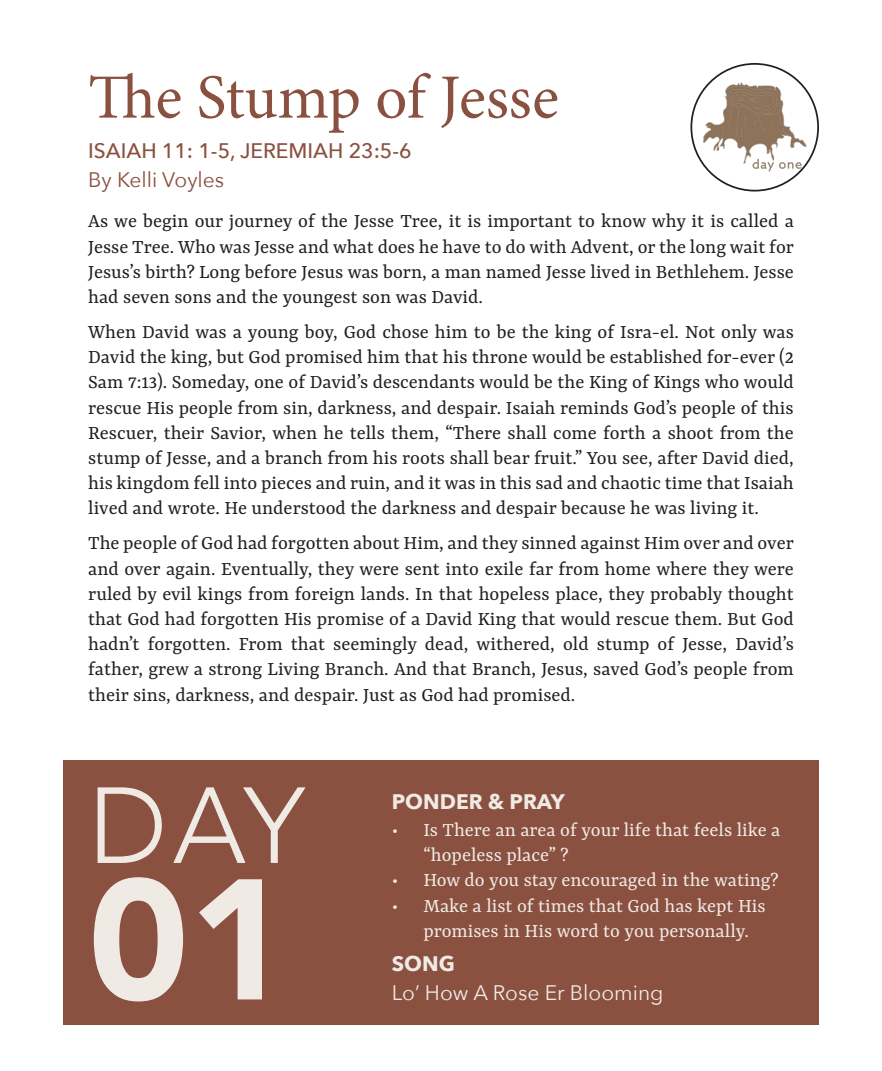
<style>
.page{position:relative;width:882px;height:1071px;background:#fff}
.page>*{position:absolute;margin:0;border:0;box-sizing:border-box;transform-origin:0 0}
.t1{font:900 169.75px "Avenir";color:#f0eae5}
.t2{font:300 106.75px "Avenir";color:#f0eae5}
.t3{font:63px "Minion Pro";letter-spacing:-.01em;color:#8a5040}
.t4{font:21px/25.2px "Yrsa";color:#231f20;text-align:justify}
.t5{font:21px/25.2px "Yrsa";color:#f0eae5}
.t6{font:500 21px "Avenir Next";color:#8a5040}
.t7{font:21px "Avenir Next";color:#f0eae5}
.t8{font:700 21px "Avenir Next";color:#f0eae5}
.t9{font:21px "Avenir Next";color:#8a5040}
</style>
<div class="page">
<div style="left:63px;top:760px;width:756px;height:264px;background:#8a5040"></div>
<img style="left:703px;top:83px;width:103px;height:89px">
<p class="t3" style="left:88px;top:55px;width:472px">The Stump of Jesse</p>
<p class="t6" style="left:88px;top:133px;width:325px">ISAIAH 11: 1-5, JEREMIAH 23:5-6</p>
<p class="t9" style="left:88px;top:162px;width:138px">By Kelli Voyles</p>
<p class="t4" style="left:88px;top:210px;width:707px">As we begin our journey of the Jesse Tree, it is important to know why it is called a Jesse Tree. Who was Jesse and what does he have to do with Advent, or the long wait for Jesus’s birth? Long before Jesus was born, a man named Jesse lived in Bethlehem. Jesse had seven sons and the youngest son was David.</p>
<p class="t4" style="left:88px;top:320px;width:707px">When David was a young boy, God chose him to be the king of Isra-el. Not only was David the king, but God promised him that his throne would be established for-ever (2<br>Sam 7:13). Someday, one of David’s descendants would be the King of Kings who would rescue His people from sin, darkness, and despair. Isaiah reminds God’s people of this Rescuer, their Savior, when he tells them, “There shall come forth a shoot from the stump of Jesse, and a branch from his roots shall bear fruit.” You see, after David died, his kingdom fell into pieces and ruin, and it was in this sad and chaotic time that Isaiah lived and wrote. He understood the darkness and despair because he was living it.</p>
<p class="t4" style="left:88px;top:532px;width:707px">The people of God had forgotten about Him, and they sinned against Him over and over and over again. Eventually, they were sent into exile far from home where they were ruled by evil kings from foreign lands. In that hopeless place, they probably thought that God had forgotten His promise of a David King that would rescue them. But God hadn’t forgotten. From that seemingly dead, withered, old stump of Jesse, David’s father, grew a strong Living Branch. And that Branch, Jesus, saved God’s people from their sins, darkness, and despair. Just as God had promised.</p>
<p class="t2" style="left:88px;top:763px;width:218px">DAY</p>
<p class="t1" style="left:88px;top:795px;width:202px">01</p>
<p class="t8" style="left:392px;top:783px;width:175px">PONDER &amp; PRAY</p>
<p class="t5" style="left:423px;top:818px;width:359px;text-indent:-32px">• Is There an area of your life that feels like a “hopeless place” ?</p>
<p class="t5" style="left:392px;top:869px;width:388px">• How do you stay encouraged in the wating?</p>
<p class="t5" style="left:423px;top:894px;width:344px;text-indent:-32px">• Make a list of times that God has kept His promises in His word to you personally.</p>
<p class="t8" style="left:392px;top:945px;width:65px">SONG</p>
<p class="t7" style="left:392px;top:974px;width:273px">Lo’ How A Rose Er Blooming</p>
</div>
